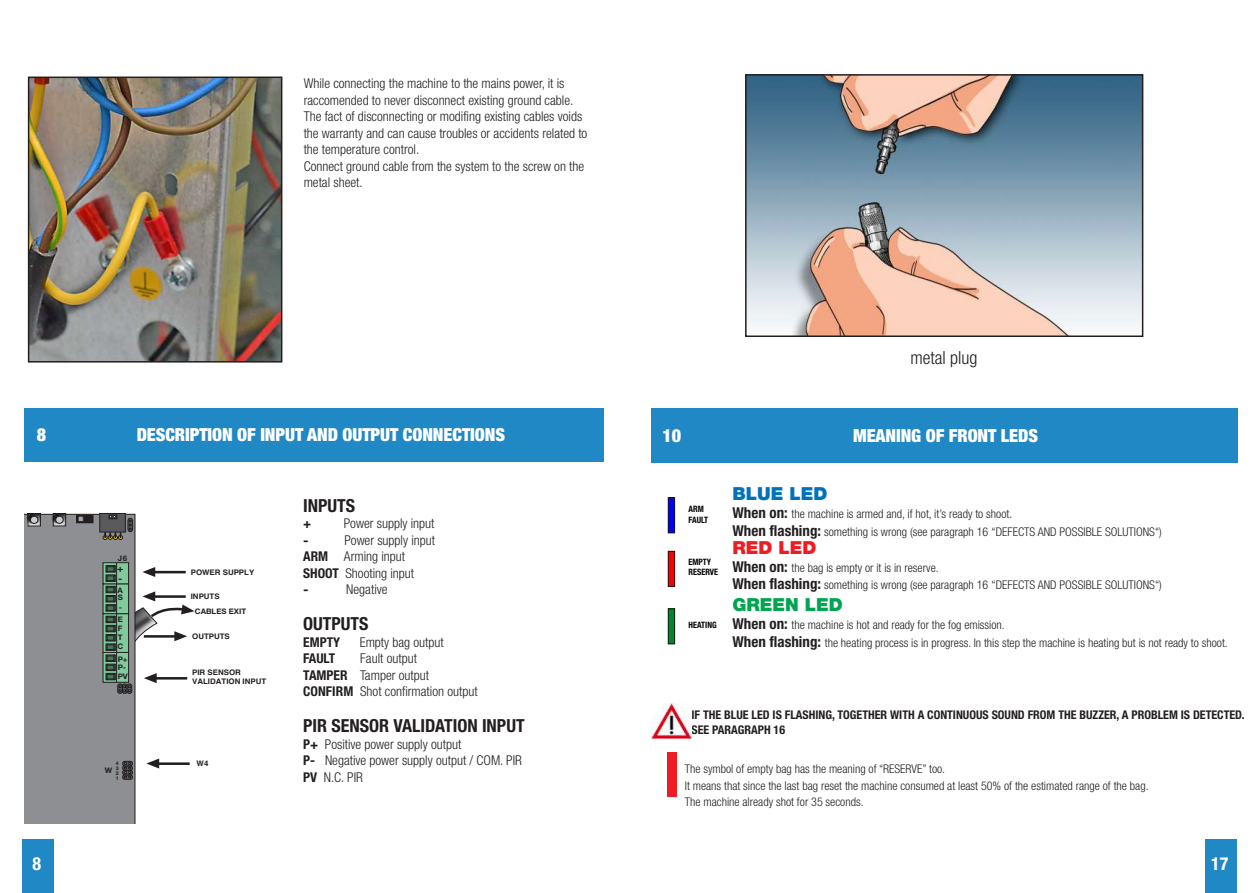
<style>
.page{position:relative;width:1259px;height:893px;background:#fff}
.page>*{position:absolute;margin:0;border:0;box-sizing:border-box;transform-origin:0 0}
.t1{font:900 condensed 18px "Helvetica Neue";letter-spacing:-.005em;color:#fff}
.t2{font:700 condensed 18px "Helvetica Neue";color:#231f20}
.t3{font:300 condensed 18px "Helvetica Neue";color:#231f20}
.t4{font:900 18px "Helvetica Neue";color:#00a54f}
.t5{font:900 18px "Helvetica Neue";color:#0072bc}
.t6{font:900 18px "Helvetica Neue";color:#ee1d23}
.t7{font:700 condensed 18px "Helvetica Neue";color:#fff}
.t8{font:300 condensed 13.5px/16.5px "Helvetica Neue";color:#231f20}
.t9{font:700 condensed 13.5px "Helvetica Neue";letter-spacing:-.005em;color:#231f20}
.t10{font:700 13.5px "Helvetica Neue";color:#231f20}
.t11{font:300 condensed 12px/18px "Helvetica Neue";color:#231f20}
.t12{font:700 condensed 12px/14.4px "Helvetica Neue";color:#231f20}
.t13{font:700 10.2px/10.2px "Helvetica Neue";color:#231f20;scale:1.04 1}
.t14{font:700 condensed 8.85px/10.5px "Helvetica Neue";color:#000;scale:.93 1}
.t15{font:700 7.65px/9.1px "Helvetica";color:#231f20;scale:1.04 1}
.t16{font:700 7.65px/9.1px "Helvetica Neue";color:#231f20;scale:1.04 1}
.t17{font:700 5.1px/5.1px "Helvetica Neue";color:#231f20;text-align:justify;scale:1.04 1}
.s1{font-weight:700}
.s2{font-weight:700;font-stretch:normal}
.s3{font-weight:700;font-size:15px}
</style>
<div class="page">
<div style="left:22px;top:839px;width:32px;height:53px;background:#2188c6"></div>
<div style="left:1205px;top:839px;width:31px;height:53px;background:#2188c6"></div>
<div style="left:25px;top:408px;width:579px;height:54px;background:#2188c6"></div>
<svg style="left:25px;top:513px;width:169px;height:310px"></svg>
<hr style="left:154px;top:762px;width:36px;height:3px;background:#231f20">
<img style="left:31px;top:80px;width:248px;height:280px">
<div style="left:28px;top:77px;width:254px;height:286px;border:2px solid #231f20"></div>
<div style="left:668px;top:498px;width:6px;height:35px;background:#00f"></div>
<div style="left:668px;top:497px;width:7px;height:36px;border:1px solid #161615"></div>
<div style="left:668px;top:551px;width:6px;height:35px;background:#f00"></div>
<div style="left:668px;top:551px;width:7px;height:36px;border:1px solid #161615"></div>
<div style="left:668px;top:609px;width:6px;height:35px;background:#00872d"></div>
<div style="left:668px;top:608px;width:7px;height:36px;border:1px solid #161615"></div>
<div style="left:651px;top:408px;width:586px;height:54px;background:#2188c6"></div>
<img style="left:652px;top:704px;width:39px;height:34px">
<div style="left:667px;top:753px;width:9px;height:44px;background:#ee1d23"></div>
<img style="left:748px;top:77px;width:392px;height:257px">
<div style="left:745px;top:74px;width:398px;height:263px;border:2px solid #231f20"></div>
<p class="t8" style="left:304px;top:75px;width:285px">While connecting the machine to the mains power, it is raccomended to never disconnect existing ground cable.<br>The fact of disconnecting or modifing existing cables voids the warranty and can cause troubles or accidents related to the temperature control.<br>Connect ground cable from the system to the screw on the metal sheet.</p>
<h1 class="t1" style="left:37px;top:423px;width:11px">8</h1>
<h1 class="t1" style="left:137px;top:423px;width:370px">DESCRIPTION OF INPUT AND OUTPUT CONNECTIONS</h1>
<p class="t16" style="left:118px;top:553px;width:11px">J6</p>
<p class="t13" style="left:117px;top:563px;width:7px">+ -</p>
<p class="t16" style="left:118px;top:586px;width:7px;line-height:7.6px">A<br>S</p>
<p class="t16" style="left:118px;top:601px;width:6px;line-height:11.9px">-<br>E</p>
<p class="t16" style="left:117px;top:623px;width:7px;text-align:justify">F T C</p>
<p class="t16" style="left:118px;top:655px;width:11px;line-height:8.4px">P+<br>P-<br>PV</p>
<p class="t16" style="left:105px;top:766px;width:9px">W</p>
<p class="t17" style="left:116px;top:760px;width:5px">4<br>3<br>2<br>1</p>
<p class="t15" style="left:191px;top:567px;width:63px">POWER SUPPLY</p>
<p class="t15" style="left:191px;top:592px;width:29px">INPUTS</p>
<p class="t15" style="left:192px;top:631px;width:38px">OUTPUTS</p>
<p class="t15" style="left:192px;top:667px;width:73px">PIR SENSOR<br>VALIDATION INPUT</p>
<p class="t16" style="left:195px;top:607px;width:51px">CABLES EXIT</p>
<p class="t15" style="left:197px;top:758px;width:13px">W4</p>
<h1 class="t2" style="left:303px;top:494px;width:53px">INPUTS</h1>
<p class="t9" style="left:303px;top:515px;width:10px">+</p>
<p class="t8" style="left:344px;top:515px;width:92px">Power supply input</p>
<p class="t10" style="left:303px;top:531px;width:7px">-</p>
<p class="t8" style="left:303px;top:531px;width:133px;text-indent:41px">Power supply input<br><span class="s1">ARM</span> Arming input<br><span class="s1">SHOOT</span> Shooting input<br><span class="s2">-</span></p>
<p class="t8" style="left:346px;top:581px;width:43px">Negative</p>
<h1 class="t2" style="left:303px;top:613px;width:67px">OUTPUTS</h1>
<p class="t9" style="left:303px;top:634px;width:38px">EMPTY</p>
<p class="t8" style="left:360px;top:633px;width:86px">Empty bag output</p>
<p class="t9" style="left:303px;top:650px;width:33px">FAULT</p>
<p class="t8" style="left:303px;top:650px;width:176px;text-indent:57px">Fault output<br><span class="s1">TAMPER</span> Tamper output<br><span class="s1">CONFIRM</span> Shot confirmation output</p>
<h1 class="t2" style="left:303px;top:715px;width:223px">PIR SENSOR VALIDATION INPUT</h1>
<p class="t8" style="left:303px;top:735px;width:220px"><span class="s1">P+</span> Positive power supply output<br><span class="s1">P-</span> Negative power supply output / COM. PIR<br><span class="s1">PV</span> N.C. PIR</p>
<h1 class="t3" style="left:910px;top:347px;width:68px">metal plug</h1>
<h1 class="t1" style="left:662px;top:424px;width:20px">10</h1>
<h1 class="t1" style="left:853px;top:424px;width:186px">MEANING OF FRONT LEDS</h1>
<p class="t14" style="left:688px;top:504px;width:23px">ARM<br>FAULT</p>
<p class="t14" style="left:688px;top:556px;width:33px">EMPTY<br>RESERVE</p>
<p class="t14" style="left:688px;top:620px;width:32px">HEATING</p>
<h1 class="t5" style="left:732px;top:482px;width:97px">BLUE LED</h1>
<p class="t11" style="left:732px;top:504px;width:431px"><span class="s3">When on:</span> the machine is armed and, if hot, it’s ready to shoot.<br><span class="s3">When flashing:</span> something is wrong (see paragraph 16 “DEFECTS AND POSSIBLE SOLUTIONS“)</p>
<h1 class="t6" style="left:732px;top:536px;width:86px">RED LED</h1>
<p class="t11" style="left:732px;top:559px;width:431px;line-height:17.1px"><span class="s3">When on:</span> the bag is empty or it is in reserve.<br><span class="s3">When flashing:</span> something is wrong (see paragraph 16 “DEFECTS AND POSSIBLE SOLUTIONS“)</p>
<h1 class="t4" style="left:732px;top:594px;width:112px">GREEN LED</h1>
<p class="t11" style="left:732px;top:616px;width:497px"><span class="s3">When on:</span> the machine is hot and ready for the fog emission.<br><span class="s3">When flashing:</span> the heating process is in progress. In this step the machine is heating but is not ready to shoot.</p>
<p class="t12" style="left:691px;top:708px;width:554px">IF THE BLUE LED IS FLASHING, TOGETHER WITH A CONTINUOUS SOUND FROM THE BUZZER, A PROBLEM IS DETECTED.<br>SEE PARAGRAPH 16</p>
<p class="t11" style="left:685px;top:761px;width:465px;line-height:16.5px">The symbol of empty bag has the meaning of “RESERVE” too.<br>It means that since the last bag reset the machine consumed at least 50% of the estimated range of the bag.<br>The machine already shot for 35 seconds.</p>
<h1 class="t7" style="left:33px;top:853px;width:10px">8</h1>
<h1 class="t7" style="left:1211px;top:853px;width:19px">17</h1>
</div>
